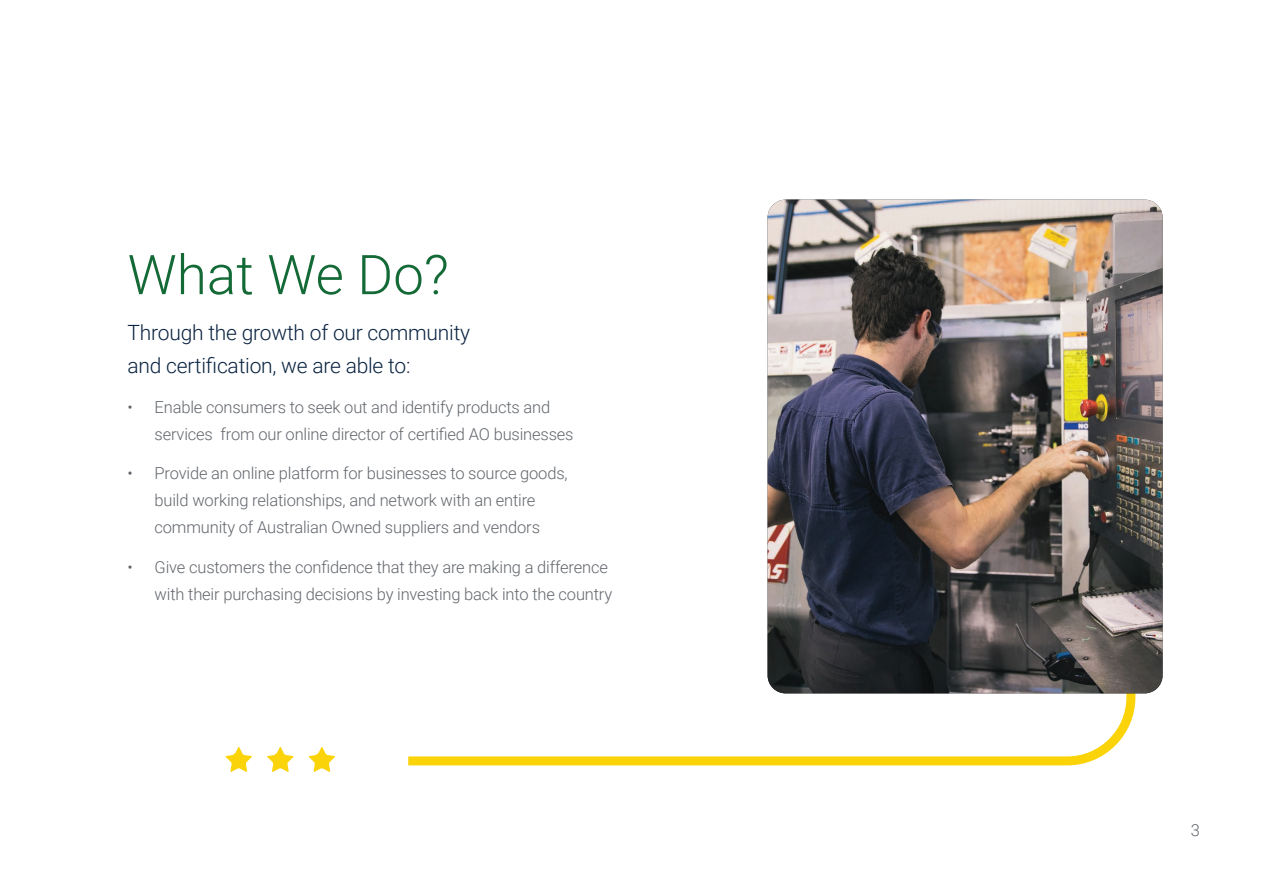
<style>
.page{position:relative;width:1263px;height:893px;background:#fff}
.page>*{position:absolute;margin:0;border:0;box-sizing:border-box;transform-origin:0 0}
.t1{font:300 54.9px "Roboto";color:#146a36}
.t2{font:300 21px/33px "Roboto";letter-spacing:-.01em;color:#092240}
.t3{font:300 16.5px/27px "Roboto";letter-spacing:-.01em;color:#62666c}
</style>
<div class="page">
<svg style="left:408px;top:693px;width:732px;height:73px"></svg>
<svg style="left:225px;top:747px;width:27px;height:25px"></svg>
<svg style="left:267px;top:747px;width:27px;height:25px"></svg>
<svg style="left:308px;top:747px;width:27px;height:25px"></svg>
<img style="left:767px;top:200px;width:395px;height:493px">
<h1 class="t1" style="left:128px;top:236px;width:323px">What We Do?</h1>
<p class="t2" style="left:128px;top:315px;width:344px">Through the growth of our community and certification, we are able to:</p>
<p class="t3" style="left:155px;top:393px;width:421px;text-indent:-27px">• Enable consumers to seek out and identify products and services from our online director of certified AO businesses</p>
<p class="t3" style="left:128px;top:459px;width:442px;text-align:center">• Provide an online platform for businesses to source goods, build working relationships, and network with an entire community of Australian Owned suppliers and vendors</p>
<p class="t3" style="left:128px;top:553px;width:486px;text-align:right">• Give customers the confidence that they are making a difference with their purchasing decisions by investing back into the country</p>
<p class="t3" style="left:1191px;top:816px;width:11px">3</p>
</div>
